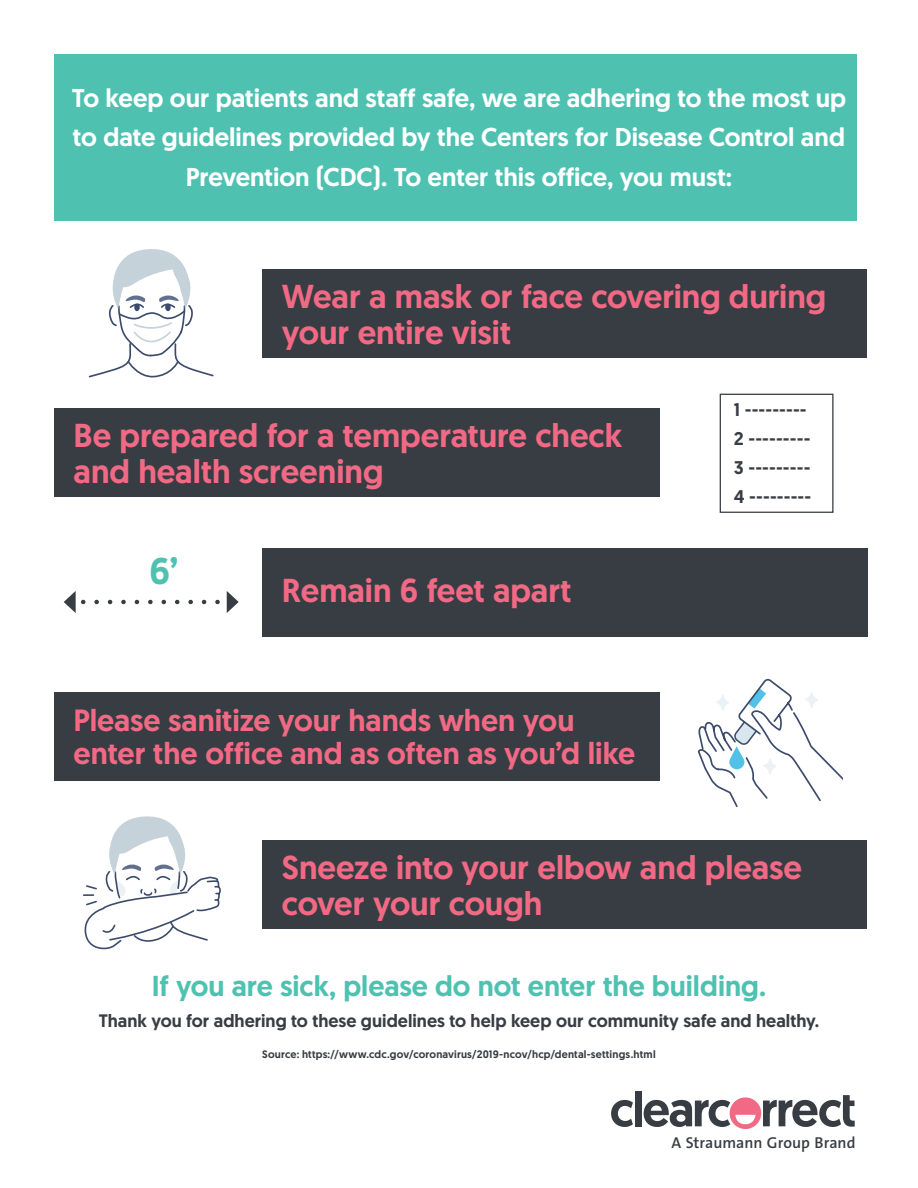
<style>
.page{position:relative;width:918px;height:1188px;background:#fff}
.page>*{position:absolute;margin:0;border:0;box-sizing:border-box;transform-origin:0 0}
.t1{font:500 37.05px "Geomanist";color:#4fc1b1}
.t2{font:500 33.15px/35.5px "Geomanist";color:#f16984}
.t3{font:500 30.6px/32.8px "Geomanist";color:#f16984}
.t4{font:500 28.8px "Geomanist";color:#4fc1b1}
.t5{font:500 25.8px/39.6px "Geomanist";color:#fff;text-align:center}
.t6{font:500 18.3px/29px "Geomanist";color:#373d42}
.t7{font:500 18px "Geomanist";color:#373d42}
.t8{font:15.9px "The Sans LP6 Se Bld";letter-spacing:-.005em;color:#373d42}
.t9{font:500 10.8px "Geomanist";letter-spacing:.02em;color:#373d42}
</style>
<div class="page">
<div style="left:54px;top:54px;width:802px;height:166px;background:#4fc1b1"></div>
<div style="left:262px;top:269px;width:605px;height:89px;background:#373d42"></div>
<div style="left:262px;top:840px;width:605px;height:88px;background:#373d42"></div>
<div style="left:54px;top:692px;width:606px;height:88px;background:#373d42"></div>
<div style="left:262px;top:549px;width:606px;height:88px;background:#373d42"></div>
<div style="left:54px;top:408px;width:606px;height:88px;background:#373d42"></div>
<svg style="left:88px;top:249px;width:126px;height:129px"></svg>
<svg style="left:83px;top:816px;width:138px;height:134px"></svg>
<svg style="left:697px;top:678px;width:145px;height:129px"></svg>
<div style="left:720px;top:394px;width:114px;height:119px;border:1px solid #373d42"></div>
<svg style="left:227px;top:591px;width:12px;height:22px"></svg>
<svg style="left:64px;top:591px;width:154px;height:22px"></svg>
<svg style="left:611px;top:1100px;width:22px;height:27px"></svg>
<div style="left:635px;top:1091px;width:7px;height:35px;background:#373d42"></div>
<svg style="left:644px;top:1095px;width:211px;height:34px"></svg>
<p class="t5" style="left:72px;top:78px;width:776px">To keep our patients and staff safe, we are adhering to the most up to date guidelines provided by the Centers for Disease Control and<br>Prevention (CDC). To enter this office, you must:</p>
<p class="t2" style="left:282px;top:278px;width:546px">Wear a mask or face covering during your entire visit</p>
<p class="t2" style="left:74px;top:417px;width:550px">Be prepared for a temperature check and health screening</p>
<h1 class="t1" style="left:150px;top:547px;width:30px">6’</h1>
<p class="t2" style="left:282px;top:573px;width:291px">Remain 6 feet apart</p>
<p class="t3" style="left:74px;top:704px;width:563px">Please sanitize your hands when you enter the office and as often as you’d like</p>
<p class="t6" style="left:734px;top:395px;width:79px">1 ---------<br>2 ---------<br>3 ---------<br>4 ---------</p>
<p class="t2" style="left:282px;top:849px;width:522px">Sneeze into your elbow and please cover your cough</p>
<p class="t4" style="left:152px;top:967px;width:616px">If you are sick, please do not enter the building.</p>
<p class="t7" style="left:99px;top:1009px;width:722px">Thank you for adhering to these guidelines to help keep our community safe and healthy.</p>
<p class="t9" style="left:262px;top:1047px;width:395px">Source: https://www.cdc.gov/coronavirus/2019-ncov/hcp/dental-settings.html</p>
<p class="t8" style="left:672px;top:1133px;width:186px">A Straumann Group Brand</p>
</div>
